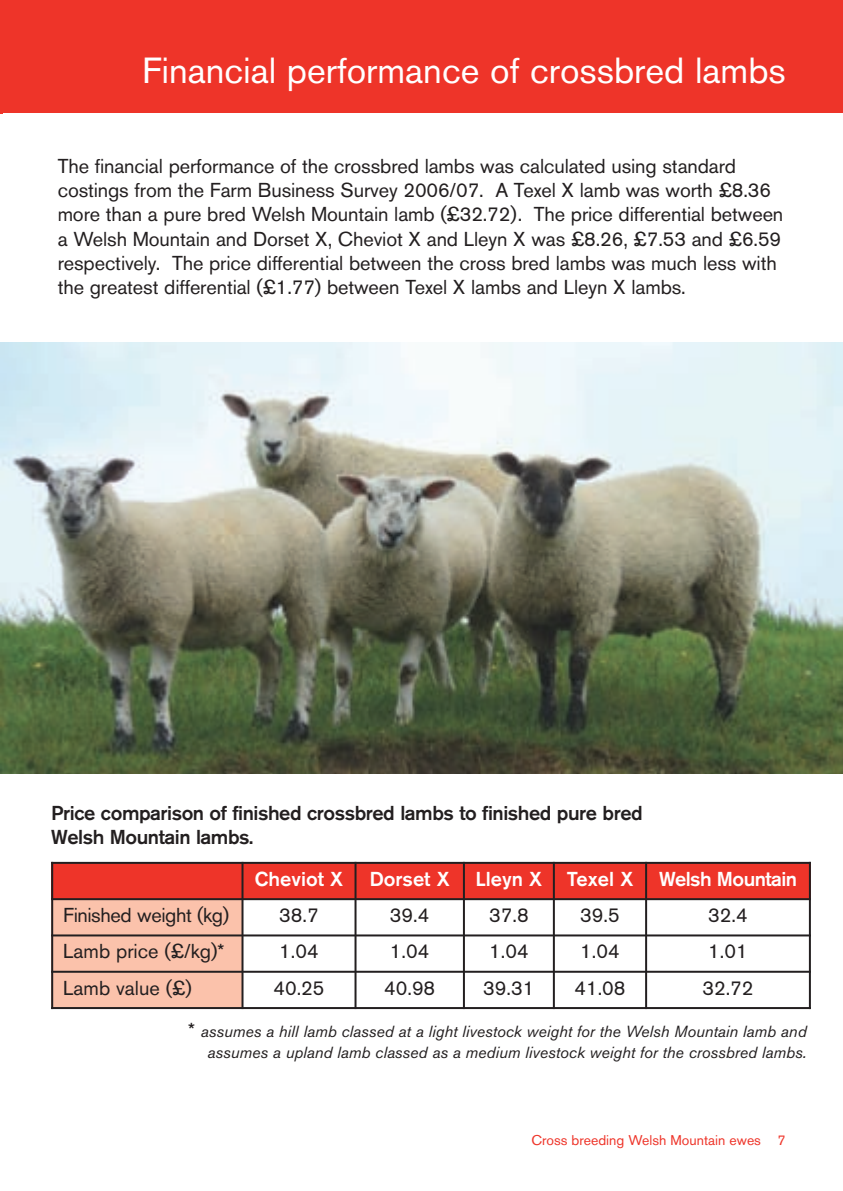
<style>
.page{position:relative;width:843px;height:1191px;background:#fff}
.page>*{position:absolute;margin:0;border:0;box-sizing:border-box;transform-origin:0 0}
.t1{font:36px "Akzidenz Grotesk BQ";color:#fff}
.t2{font:20px/24px "Akzidenz Grotesk BQ";letter-spacing:-.005em;color:#231f20}
.t3{font:500 20px/24px "Akzidenz Grotesk BQ";letter-spacing:-.025em;color:#231f20}
.t4{font:500 20px "Akzidenz Grotesk BQ";color:#fff}
.t5{font:500 20px "Akzidenz Grotesk BQ";letter-spacing:-.03em;color:#fff}
.t6{font:italic 16px/21.2px "Akzidenz Grotesk BQ";color:#231f20;text-align:right}
.t7{font:14px "Akzidenz Grotesk BQ";color:#ee3429}
.s1{font-style:normal;font-size:20px}
</style>
<div class="page">
<div style="left:0;top:0;width:843px;height:113px;background:#ee3429"></div>
<hr style="left:0;top:0;width:2px;height:114px;background:#ee3429">
<img style="left:1px;top:343px;width:842px;height:430px">
<div style="left:51px;top:861px;width:191px;height:38px;background:#ee3429"></div>
<div style="left:242px;top:861px;width:113px;height:38px;background:#ee3429"></div>
<div style="left:355px;top:861px;width:109px;height:38px;background:#ee3429"></div>
<div style="left:464px;top:861px;width:90px;height:38px;background:#ee3429"></div>
<div style="left:554px;top:861px;width:92px;height:38px;background:#ee3429"></div>
<div style="left:646px;top:861px;width:165px;height:38px;background:#ee3429"></div>
<div style="left:51px;top:899px;width:191px;height:36px;background:#fbc2ab"></div>
<div style="left:51px;top:935px;width:191px;height:36px;background:#fbc2ab"></div>
<div style="left:51px;top:971px;width:191px;height:37px;background:#fbc2ab"></div>
<hr style="left:51px;top:861px;width:2px;height:147px;background:#231f20">
<hr style="left:241px;top:861px;width:2px;height:147px;background:#231f20">
<hr style="left:354px;top:861px;width:2px;height:147px;background:#231f20">
<hr style="left:463px;top:861px;width:2px;height:147px;background:#231f20">
<hr style="left:553px;top:861px;width:2px;height:147px;background:#231f20">
<hr style="left:645px;top:861px;width:2px;height:147px;background:#231f20">
<hr style="left:809px;top:861px;width:2px;height:147px;background:#231f20">
<hr style="left:51px;top:861px;width:760px;height:2px;background:#231f20">
<hr style="left:51px;top:898px;width:760px;height:2px;background:#231f20">
<hr style="left:51px;top:934px;width:760px;height:2px;background:#231f20">
<hr style="left:51px;top:970px;width:760px;height:2px;background:#231f20">
<hr style="left:51px;top:1006px;width:760px;height:2px;background:#231f20">
<h1 class="t1" style="left:142px;top:57px;width:645px">Financial performance of crossbred lambs</h1>
<p class="t2" style="left:58px;top:157px;width:727px">The financial performance of the crossbred lambs was calculated using standard costings from the Farm Business Survey 2006/07. A Texel X lamb was worth £8.36 more than a pure bred Welsh Mountain lamb (£32.72). The price differential between a Welsh Mountain and Dorset X, Cheviot X and Lleyn X was £8.26, £7.53 and £6.59 respectively. The price differential between the cross bred lambs was much less with the greatest differential (£1.77) between Texel X lambs and Lleyn X lambs.</p>
<p class="t3" style="left:51px;top:802px;width:593px">Price comparison of finished crossbred lambs to finished pure bred<br>Welsh Mountain lambs.</p>
<p class="t4" style="left:255px;top:871px;width:90px">Cheviot X</p>
<p class="t4" style="left:370px;top:871px;width:81px">Dorset X</p>
<p class="t4" style="left:476px;top:871px;width:159px">Lleyn X Texel X</p>
<p class="t5" style="left:659px;top:871px;width:140px">Welsh Mountain</p>
<p class="t2" style="left:63px;top:905px;width:167px">Finished weight (kg)</p>
<p class="t2" style="left:279px;top:905px;width:41px">38.7</p>
<p class="t2" style="left:390px;top:905px;width:41px">39.4</p>
<p class="t2" style="left:489px;top:905px;width:41px">37.8</p>
<p class="t2" style="left:580px;top:905px;width:41px">39.5</p>
<p class="t2" style="left:708px;top:905px;width:41px">32.4</p>
<p class="t2" style="left:63px;top:941px;width:163px">Lamb price (£/kg)*</p>
<p class="t2" style="left:279px;top:941px;width:41px">1.04</p>
<p class="t2" style="left:390px;top:941px;width:41px">1.04</p>
<p class="t2" style="left:489px;top:941px;width:41px">1.04</p>
<p class="t2" style="left:580px;top:941px;width:41px">1.04</p>
<p class="t2" style="left:708px;top:941px;width:41px">1.01</p>
<p class="t2" style="left:63px;top:977px;width:130px">Lamb value (£)</p>
<p class="t2" style="left:273px;top:977px;width:53px">40.25</p>
<p class="t2" style="left:384px;top:977px;width:53px">40.98</p>
<p class="t2" style="left:483px;top:977px;width:53px">39.31</p>
<p class="t2" style="left:574px;top:977px;width:53px">41.08</p>
<p class="t2" style="left:702px;top:977px;width:53px">32.72</p>
<p class="t6" style="left:188px;top:1022px;width:620px"><span class="s1">*</span> assumes a hill lamb classed at a light livestock weight for the Welsh Mountain lamb and assumes a upland lamb classed as a medium livestock weight for the crossbred lambs.</p>
<p class="t7" style="left:531px;top:1134px;width:256px">Cross breeding Welsh Mountain ewes 7</p>
</div>
